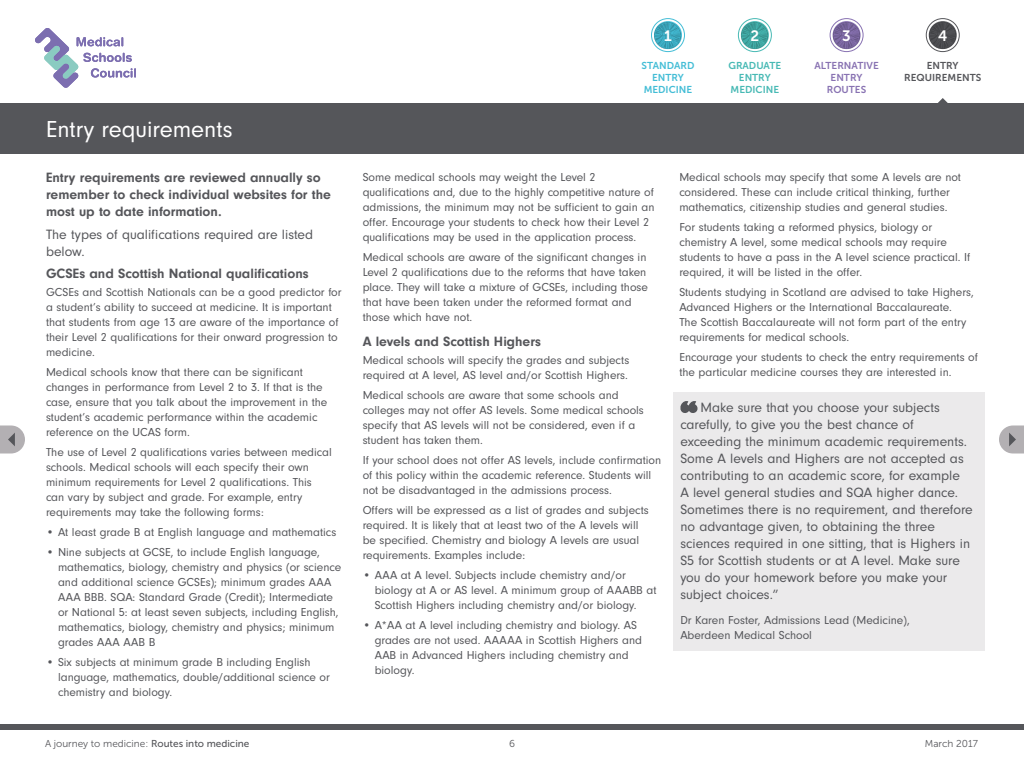
<style>
.page{position:relative;width:1024px;height:768px;background:#fff}
.page>*{position:absolute;margin:0;border:0;box-sizing:border-box;transform-origin:0 0}
.t1{font:24px "Neuzeit Gro";color:#fff}
.t2{font:15px "Museo Sans 700";color:#fff}
.Sub_header{font:14px/17px "Neuzeit Gro";color:#55565a}
.Sub_header-2{font:700 14px/16.8px "Neuzeit Gro";color:#55565a}
.Body{font:12px/15px "Neuzeit Gro";color:#55565a}
.Bullets{font:12px/15px "Neuzeit Gro";color:#55565a}
.t3{font:10px "Museo Sans 300";color:#55565a}
.t4{font:10px/12px "Museo Sans 700";color:#8872b2;text-align:center}
.t5{font:10px/12px "Museo Sans 700";color:#43bdd6;text-align:center}
.t6{font:10px/12px "Museo Sans 700";color:#47b9b4;text-align:center}
.t7{font:10px/12px "Museo Sans 700";color:#55565a;text-align:center}
.s1{font-family:"Museo Sans 500"}
</style>
<div class="page">
<div style="left:0;top:103px;width:1024px;height:51px;background:#55565a"></div>
<div style="left:0;top:724px;width:1024px;height:6px;background:#55565a"></div>
<svg style="left:999px;top:426px;width:25px;height:28px"></svg>
<svg style="left:0;top:426px;width:25px;height:28px"></svg>
<svg style="left:938px;top:98px;width:10px;height:5px"></svg>
<div style="left:673px;top:392px;width:311px;height:259px;background:#ebeaeb"></div>
<svg style="left:680px;top:401px;width:18px;height:12px"></svg>
<svg style="left:654px;top:21px;width:28px;height:28px"></svg>
<div style="left:651px;top:18px;width:34px;height:34px;border:1px solid #43bdd6;border-radius:50%"></div>
<img style="left:655px;top:22px;width:26px;height:26px">
<svg style="left:741px;top:21px;width:28px;height:28px"></svg>
<div style="left:738px;top:18px;width:34px;height:34px;border:1px solid #47b9b4;border-radius:50%"></div>
<img style="left:742px;top:22px;width:26px;height:26px">
<svg style="left:929px;top:21px;width:28px;height:28px"></svg>
<div style="left:926px;top:18px;width:34px;height:34px;border:1px solid #55565a;border-radius:50%"></div>
<img style="left:930px;top:22px;width:26px;height:26px">
<svg style="left:833px;top:21px;width:28px;height:28px"></svg>
<div style="left:830px;top:18px;width:34px;height:34px;border:1px solid #8872b2;border-radius:50%"></div>
<img style="left:834px;top:22px;width:26px;height:26px">
<svg style="left:35px;top:28px;width:101px;height:60px"></svg>
<p class="t1" style="left:46px;top:116px;width:188px">Entry requirements</p>
<p class="Sub_header-2" style="left:46px;top:169px;width:287px">Entry requirements are reviewed annually so remember to check individual websites for the most up to date information.</p>
<p class="Sub_header" style="left:46px;top:226px;width:269px">The types of qualifications required are listed below.</p>
<p class="Sub_header-2" style="left:46px;top:265px;width:264px">GCSEs and Scottish National qualifications</p>
<p class="Body" style="left:46px;top:285px;width:297px">GCSEs and Scottish Nationals can be a good predictor for a student’s ability to succeed at medicine. It is important that students from age 13 are aware of the importance of their Level 2 qualifications for their onward progression to medicine.</p>
<p class="Body" style="left:46px;top:365px;width:283px">Medical schools know that there can be significant changes in performance from Level 2 to 3. If that is the case, ensure that you talk about the improvement in the student’s academic performance within the academic reference on the UCAS form.</p>
<p class="Body" style="left:46px;top:445px;width:287px">The use of Level 2 qualifications varies between medical schools. Medical schools will each specify their own minimum requirements for Level 2 qualifications. This can vary by subject and grade. For example, entry requirements may take the following forms:</p>
<p class="Bullets" style="left:46px;top:525px;width:292px">• At least grade B at English language and mathematics</p>
<p class="Bullets" style="left:58px;top:545px;width:285px;text-indent:-12px">• Nine subjects at GCSE, to include English language, mathematics, biology, chemistry and physics (or science and additional science GCSEs); minimum grades AAA AAA BBB. SQA: Standard Grade (Credit); Intermediate or National 5: at least seven subjects, including English, mathematics, biology, chemistry and physics; minimum grades AAA AAB B</p>
<p class="Bullets" style="left:58px;top:655px;width:274px;text-indent:-12px">• Six subjects at minimum grade B including English language, mathematics, double/additional science or chemistry and biology.</p>
<p class="t2" style="left:664px;top:27px;width:9px">1</p>
<p class="t5" style="left:642px;top:59px;width:54px">STANDARD<br>ENTRY<br>MEDICINE</p>
<p class="t2" style="left:751px;top:27px;width:10px">2</p>
<p class="t6" style="left:728px;top:59px;width:54px">GRADUATE<br>ENTRY<br>MEDICINE</p>
<p class="t2" style="left:842px;top:27px;width:10px">3</p>
<p class="t4" style="left:814px;top:59px;width:66px">ALTERNATIVE<br>ENTRY<br>ROUTES</p>
<p class="t2" style="left:938px;top:27px;width:11px">4</p>
<p class="t7" style="left:904px;top:59px;width:79px">ENTRY<br>REQUIREMENTS</p>
<p class="Body" style="left:363px;top:170px;width:293px">Some medical schools may weight the Level 2 qualifications and, due to the highly competitive nature of admissions, the minimum may not be sufficient to gain an offer. Encourage your students to check how their Level 2 qualifications may be used in the application process.</p>
<p class="Body" style="left:363px;top:250px;width:287px">Medical schools are aware of the significant changes in Level 2 qualifications due to the reforms that have taken place. They will take a mixture of GCSEs, including those that have been taken under the reformed format and those which have not.</p>
<p class="Sub_header-2" style="left:363px;top:333px;width:180px">A levels and Scottish Highers</p>
<p class="Body" style="left:363px;top:353px;width:268px">Medical schools will specify the grades and subjects required at A level, AS level and/or Scottish Highers.</p>
<p class="Body" style="left:363px;top:388px;width:283px">Medical schools are aware that some schools and colleges may not offer AS levels. Some medical schools specify that AS levels will not be considered, even if a student has taken them.</p>
<p class="Body" style="left:363px;top:453px;width:300px">If your school does not offer AS levels, include confirmation of this policy within the academic reference. Students will not be disadvantaged in the admissions process.</p>
<p class="Body" style="left:363px;top:503px;width:288px">Offers will be expressed as a list of grades and subjects required. It is likely that at least two of the A levels will be specified. Chemistry and biology A levels are usual requirements. Examples include:</p>
<p class="Bullets" style="left:375px;top:568px;width:283px;text-indent:-12px">• AAA at A level. Subjects include chemistry and/or biology at A or AS level. A minimum group of AAABB at<br>Scottish Highers including chemistry and/or biology.</p>
<p class="Bullets" style="left:375px;top:618px;width:269px;text-indent:-12px">• A*AA at A level including chemistry and biology. AS grades are not used. AAAAA in Scottish Highers and AAB in Advanced Highers including chemistry and biology.</p>
<p class="Body" style="left:679px;top:170px;width:283px">Medical schools may specify that some A levels are not considered. These can include critical thinking, further mathematics, citizenship studies and general studies.</p>
<p class="Body" style="left:679px;top:220px;width:292px">For students taking a reformed physics, biology or chemistry A level, some medical schools may require students to have a pass in the A level science practical. If required, it will be listed in the offer.</p>
<p class="Body" style="left:679px;top:285px;width:296px">Students studying in Scotland are advised to take Highers, Advanced Highers or the International Baccalaureate.<br>The Scottish Baccalaureate will not form part of the entry requirements for medical schools.</p>
<p class="Body" style="left:679px;top:350px;width:300px">Encourage your students to check the entry requirements of the particular medicine courses they are interested in.</p>
<p class="Sub_header" style="left:680px;top:399px;width:294px;text-indent:20px">Make sure that you choose your subjects carefully, to give you the best chance of exceeding the minimum academic requirements.<br>Some A levels and Highers are not accepted as contributing to an academic score, for example<br>A level general studies and SQA higher dance.<br>Sometimes there is no requirement, and therefore no advantage given, to obtaining the three sciences required in one sitting, that is Highers in S5 for Scottish students or at A level. Make sure you do your homework before you make your subject choices.”</p>
<p class="Body" style="left:680px;top:612px;width:231px">Dr Karen Foster, Admissions Lead (Medicine),<br>Aberdeen Medical School</p>
<p class="t3" style="left:45px;top:738px;width:206px">A journey to medicine: <span class="s1">Routes into medicine</span></p>
<p class="t3" style="left:509px;top:738px;width:7px">6</p>
<p class="t3" style="left:925px;top:738px;width:55px">March 2017</p>
</div>
